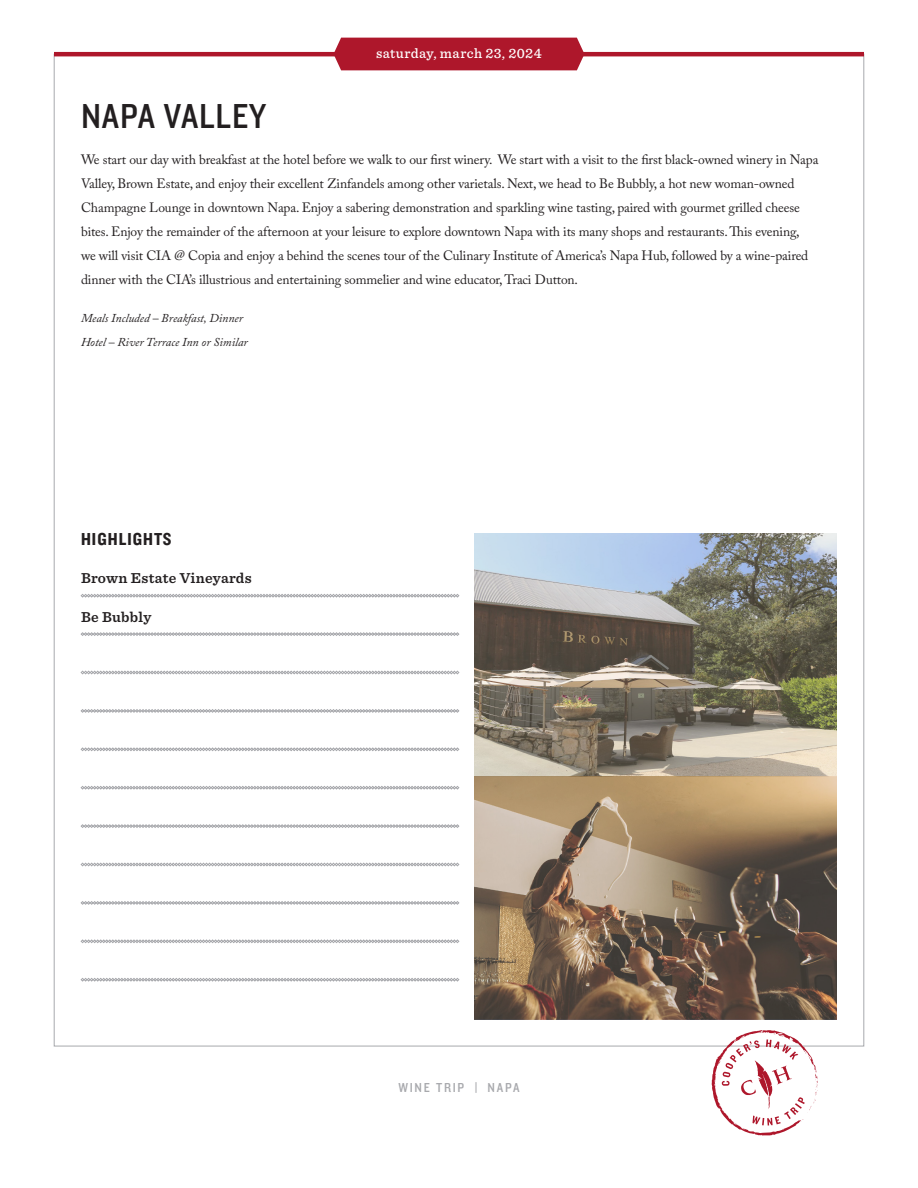
<style>
.page{position:relative;width:918px;height:1188px;background:#fff}
.page>*{position:absolute;margin:0;border:0;box-sizing:border-box;transform-origin:0 0}
.Headline{font:36px "Knockout HTF30 Junior Welterwt";letter-spacing:.025em;color:#231f20}
.List_Headline{font:18px "Knockout HTF50 Welterweight";letter-spacing:.06em;color:#231f20}
.t1{font:600 15px "Sentinel";letter-spacing:.02em;color:#231f20}
.Date__reversed{font:500 14.25px "Sentinel";letter-spacing:.03em;color:#fff}
.Body{font:13.5px/24px "Adobe Caslon Pro";letter-spacing:-.01em;color:#231f20}
.t2{font:13.5px "Knockout HTF30 Junior Welterwt";letter-spacing:.13em;color:#a8a9ad}
.Body-2{font:italic 12px "Adobe Caslon Pro";color:#231f20}
</style>
<div class="page">
<svg style="left:712px;top:1030px;width:106px;height:106px"></svg>
<div style="left:334px;top:38px;width:250px;height:32px;background:#ae172b"></div>
<hr style="left:54px;top:52px;width:810px;height:4px;background:#ae172b">
<svg style="left:81px;top:594px;width:378px;height:3px"></svg>
<svg style="left:81px;top:632px;width:378px;height:4px"></svg>
<svg style="left:81px;top:671px;width:378px;height:3px"></svg>
<svg style="left:81px;top:709px;width:378px;height:4px"></svg>
<svg style="left:81px;top:748px;width:378px;height:3px"></svg>
<svg style="left:81px;top:786px;width:378px;height:3px"></svg>
<svg style="left:81px;top:824px;width:378px;height:4px"></svg>
<svg style="left:81px;top:863px;width:378px;height:3px"></svg>
<svg style="left:81px;top:901px;width:378px;height:4px"></svg>
<svg style="left:81px;top:940px;width:378px;height:3px"></svg>
<svg style="left:81px;top:978px;width:378px;height:3px"></svg>
<img style="left:475px;top:533px;width:362px;height:486px">
<p class="Headline" style="left:81px;top:97px;width:187px">NAPA VALLEY</p>
<p class="Date__reversed" style="left:376px;top:43px;width:167px">saturday, march 23, 2024</p>
<p class="Body" style="left:81px;top:148px;width:739px">We start our day with breakfast at the hotel before we walk to our first winery. We start with a visit to the first black-owned winery in Napa Valley, Brown Estate, and enjoy their excellent Zinfandels among other varietals. Next, we head to Be Bubbly, a hot new woman-owned Champagne Lounge in downtown Napa. Enjoy a sabering demonstration and sparkling wine tasting, paired with gourmet grilled cheese bites. Enjoy the remainder of the afternoon at your leisure to explore downtown Napa with its many shops and restaurants. This evening,<br>we will visit CIA @ Copia and enjoy a behind the scenes tour of the Culinary Institute of America’s Napa Hub, followed by a wine-paired dinner with the CIA’s illustrious and entertaining sommelier and wine educator, Traci Dutton.</p>
<p class="Body-2" style="left:81px;top:311px;width:164px">Meals Included – Breakfast, Dinner</p>
<p class="Body-2" style="left:81px;top:335px;width:168px">Hotel – River Terrace Inn or Similar</p>
<p class="List_Headline" style="left:81px;top:530px;width:92px">HIGHLIGHTS</p>
<p class="t1" style="left:81px;top:567px;width:172px">Brown Estate Vineyards</p>
<p class="t1" style="left:81px;top:605px;width:72px">Be Bubbly</p>
<p class="t2" style="left:398px;top:1081px;width:123px">WINE TRIP | NAPA</p>
</div>
